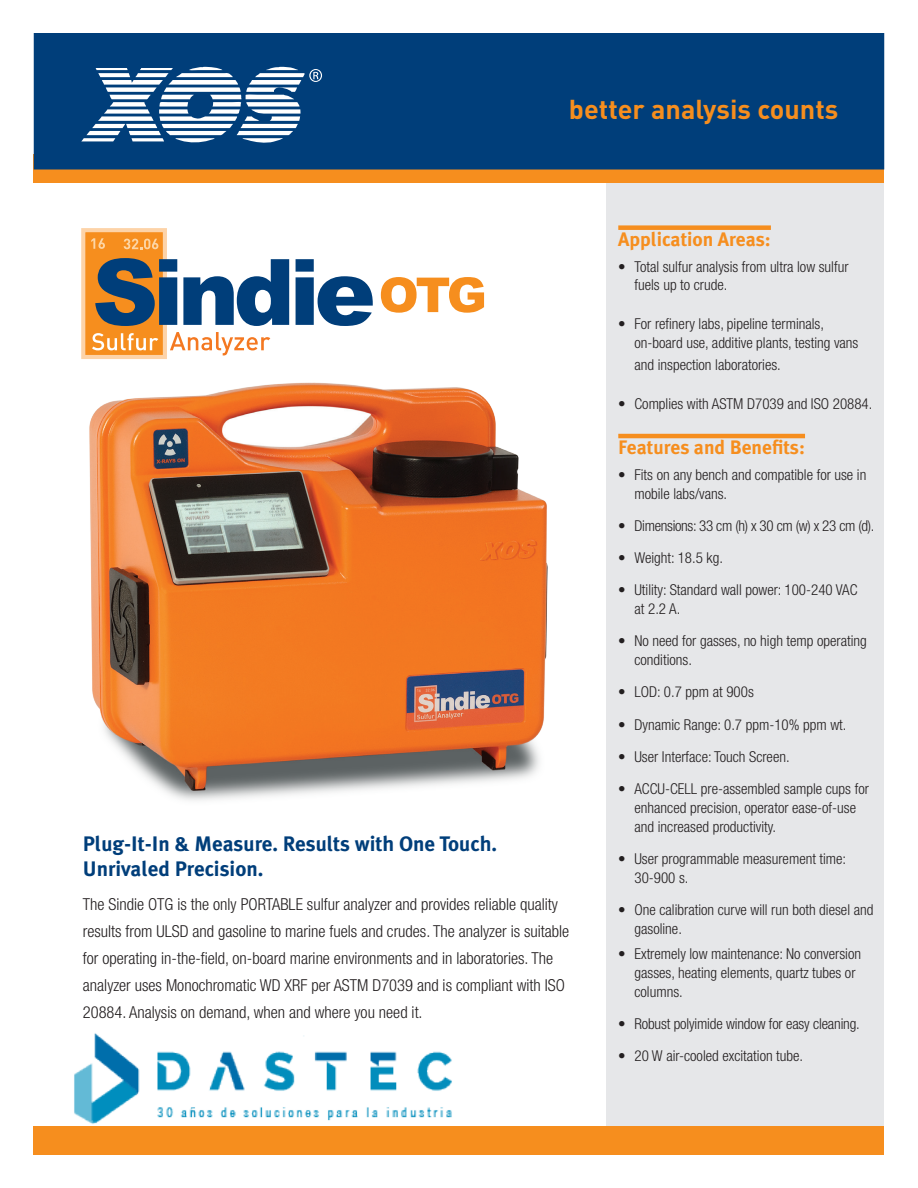
<style>
.page{position:relative;width:918px;height:1188px;background:#fff}
.page>*{position:absolute;margin:0;border:0;box-sizing:border-box;transform-origin:0 0}
.t1{font:700 27px "DIN";color:#f68e1e}
.t2{font:700 21px/25.5px "Meta Plus";color:#003e7a}
.t3{font:700 19.5px "Meta Plus";color:#f68e1e}
.t4{font:300 condensed 16.5px/27px "Helvetica Neue";color:#231f20}
.t5{font:300 condensed 15px/18.8px "Helvetica Neue";color:#231f20}
.t6{font:300 condensed 15px "Helvetica Neue";letter-spacing:-.02em;color:#231f20}
</style>
<div class="page">
<img style="left:89px;top:382px;width:459px;height:419px">
<div style="left:606px;top:182px;width:278px;height:972px;background:#e6e7e9"></div>
<div style="left:34px;top:154px;width:850px;height:28px;background:#f68e1e"></div>
<div style="left:34px;top:1127px;width:850px;height:28px;background:#f68e1e"></div>
<div style="left:34px;top:33px;width:850px;height:137px;background:#003e7a;border:2px solid #003e7a"></div>
<svg style="left:81px;top:67px;width:241px;height:76px"></svg>
<div style="left:618px;top:225px;width:153px;height:5px;background:#f68e1e"></div>
<hr style="left:618px;top:434px;width:187px;height:4px;background:#f68e1e">
<svg style="left:170px;top:332px;width:100px;height:23px"></svg>
<div style="left:81px;top:228px;width:86px;height:131px;background:#f68e1e;border:4px solid #fdd3a8"></div>
<svg style="left:91px;top:238px;width:14px;height:11px"></svg>
<svg style="left:124px;top:239px;width:34px;height:10px"></svg>
<svg style="left:92px;top:333px;width:66px;height:17px"></svg>
<svg style="left:95px;top:258px;width:82px;height:68px"></svg>
<svg style="left:183px;top:259px;width:106px;height:67px"></svg>
<svg style="left:296px;top:259px;width:77px;height:67px"></svg>
<svg style="left:381px;top:277px;width:103px;height:36px"></svg>
<img style="left:39px;top:1033px;width:447px;height:94px">
<h1 class="t1" style="left:569px;top:92px;width:271px">better analysis counts</h1>
<h2 class="t2" style="left:83px;top:831px;width:416px">Plug-It-In &amp; Measure. Results with One Touch.<br>Unrivaled Precision.</h2>
<p class="t4" style="left:83px;top:891px;width:488px">The Sindie OTG is the only PORTABLE sulfur analyzer and provides reliable quality results from ULSD and gasoline to marine fuels and crudes. The analyzer is suitable for operating in-the-field, on-board marine environments and in laboratories. The analyzer uses Monochromatic WD XRF per ASTM D7039 and is compliant with ISO 20884. Analysis on demand, when and where you need it.</p>
<h3 class="t3" style="left:618px;top:228px;width:154px">Application Areas:</h3>
<p class="t5" style="left:634px;top:257px;width:216px;text-indent:-16px">• Total sulfur analysis from ultra low sulfur fuels up to crude.</p>
<p class="t5" style="left:634px;top:315px;width:225px;text-indent:-16px">• For refinery labs, pipeline terminals, on-board use, additive plants, testing vans</p>
<p class="t5" style="left:634px;top:355px;width:148px">and inspection laboratories.</p>
<p class="t5" style="left:618px;top:394px;width:256px">• Complies with ASTM D7039 and ISO 20884.</p>
<h3 class="t3" style="left:618px;top:436px;width:188px">Features and Benefits:</h3>
<p class="t5" style="left:634px;top:465px;width:233px;text-indent:-16px">• Fits on any bench and compatible for use in mobile labs/vans.</p>
<p class="t6" style="left:618px;top:517px;width:258px">• Dimensions: 33 cm (h) x 30 cm (w) x 23 cm (d).</p>
<p class="t5" style="left:618px;top:548px;width:106px">• Weight: 18.5 kg.</p>
<p class="t5" style="left:634px;top:581px;width:224px;text-indent:-16px">• Utility: Standard wall power: 100-240 VAC at 2.2 A.</p>
<p class="t5" style="left:634px;top:632px;width:234px;text-indent:-16px">• No need for gasses, no high temp operating conditions.</p>
<p class="t5" style="left:618px;top:683px;width:137px">• LOD: 0.7 ppm at 900s</p>
<p class="t5" style="left:618px;top:715px;width:230px">• Dynamic Range: 0.7 ppm-10% ppm wt.</p>
<p class="t5" style="left:618px;top:747px;width:173px">• User Interface: Touch Screen.</p>
<p class="t5" style="left:634px;top:779px;width:236px;text-indent:-16px">• ACCU-CELL pre-assembled sample cups for enhanced precision, operator ease-of-use and increased productivity.</p>
<p class="t5" style="left:634px;top:849px;width:213px;text-indent:-16px">• User programmable measurement time:<br>30-900 s.</p>
<p class="t5" style="left:634px;top:900px;width:240px;text-indent:-16px">• One calibration curve will run both diesel and gasoline.</p>
<p class="t5" style="left:634px;top:944px;width:228px;text-indent:-16px">• Extremely low maintenance: No conversion gasses, heating elements, quartz tubes or columns.</p>
<p class="t5" style="left:618px;top:1014px;width:243px">• Robust polyimide window for easy cleaning.</p>
<p class="t5" style="left:618px;top:1046px;width:186px">• 20 W air-cooled excitation tube.</p>
</div>
